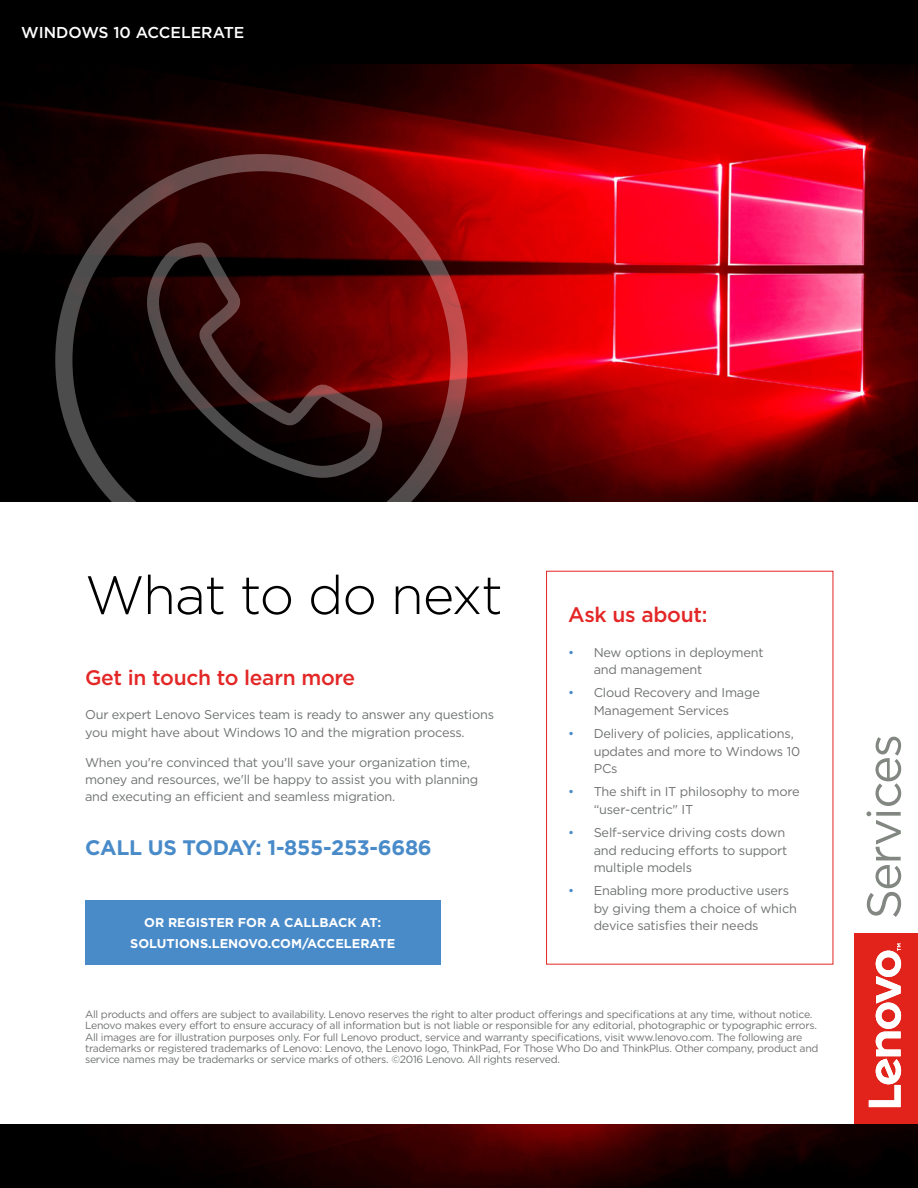
<style>
.page{position:relative;width:918px;height:1188px;background:#fff}
.page>*{position:absolute;margin:0;border:0;box-sizing:border-box;transform-origin:0 0}
.t1{font:300 54px "Gotham";letter-spacing:-.025em;color:#000}
.t2{font:500 21px "Gotham";letter-spacing:-.015em;color:#e32726}
.t3{font:700 21px "Gotham";letter-spacing:-.015em;color:#498bc9}
.t4{font:500 15.75px "Gotham";color:#fff}
.t5{font:12.75px/17.2px "Gotham";letter-spacing:-.015em;color:#707272}
.t6{font:700 12.75px/20.2px "Gotham";color:#fff;text-align:center}
.t7{font:10.5px/11.2px "Gotham";letter-spacing:-.025em;color:#707272}
.s1{color:#498bc9}
</style>
<div class="page">
<img style="left:0;top:64px;width:918px;height:438px">
<svg style="left:55px;top:154px;width:413px;height:348px;background:#440e0f"></svg>
<svg style="left:140px;top:237px;width:248px;height:247px;background:#300b0b"></svg>
<div style="left:854px;top:934px;width:64px;height:191px;background:#e2231b"></div>
<svg style="left:869px;top:944px;width:32px;height:163px"></svg>
<svg style="left:866px;top:737px;width:35px;height:180px"></svg>
<div style="left:0;top:0;width:918px;height:64px;background:#000"></div>
<div style="left:85px;top:900px;width:356px;height:65px;background:#498bc9"></div>
<img style="left:0;top:1125px;width:918px;height:63px">
<h3 class="t4" style="left:21px;top:22px;width:225px">WINDOWS 10 ACCELERATE</h3>
<h1 class="t1" style="left:85px;top:561px;width:419px">What to do next</h1>
<h2 class="t2" style="left:85px;top:664px;width:272px">Get in touch to learn more</h2>
<p class="t5" style="left:85px;top:706px;width:411px">Our expert Lenovo Services team is ready to answer any questions you might have about Windows 10 and the migration process.</p>
<p class="t5" style="left:85px;top:753px;width:395px">When you're convinced that you'll save your organization time, money and resources, we'll be happy to assist you with planning and executing an efficient and seamless migration.</p>
<h2 class="t3" style="left:85px;top:833px;width:348px">CALL US TODAY: 1-855-253-6686</h2>
<p class="t6" style="left:130px;top:913px;width:267px">OR REGISTER FOR A CALLBACK AT:<br>SOLUTIONS.LENOVO.COM/ACCELERATE</p>
<h2 class="t2" style="left:568px;top:601px;width:141px">Ask us about:</h2>
<p class="t5" style="left:594px;top:643px;width:171px;text-indent:-26px"><span class="s1">•</span> New options in deployment and management</p>
<p class="t5" style="left:568px;top:684px;width:193px;text-align:center"><span class="s1">•</span> Cloud Recovery and Image<br>Management Services</p>
<p class="t5" style="left:594px;top:725px;width:208px;text-indent:-26px"><span class="s1">•</span> Delivery of policies, applications, updates and more to Windows 10<br>PCs</p>
<p class="t5" style="left:594px;top:783px;width:208px;text-indent:-26px"><span class="s1">•</span> The shift in IT philosophy to more “user-centric" IT</p>
<p class="t5" style="left:594px;top:824px;width:195px;text-indent:-26px"><span class="s1">•</span> Self-service driving costs down and reducing efforts to support multiple models</p>
<p class="t5" style="left:594px;top:882px;width:205px;text-indent:-26px"><span class="s1">•</span> Enabling more productive users by giving them a choice of which device satisfies their needs</p>
<p class="t7" style="left:85px;top:1008px;width:735px">All products and offers are subject to availability. Lenovo reserves the right to alter product offerings and specifications at any time, without notice.<br>Lenovo makes every effort to ensure accuracy of all information but is not liable or responsible for any editorial, photographic or typographic errors.<br>All images are for illustration purposes only. For full Lenovo product, service and warranty specifications, visit www.lenovo.com. The following are trademarks or registered trademarks of Lenovo: Lenovo, the Lenovo logo, ThinkPad, For Those Who Do and ThinkPlus. Other company, product and service names may be trademarks or service marks of others. ©2016 Lenovo. All rights reserved.</p>
</div>
